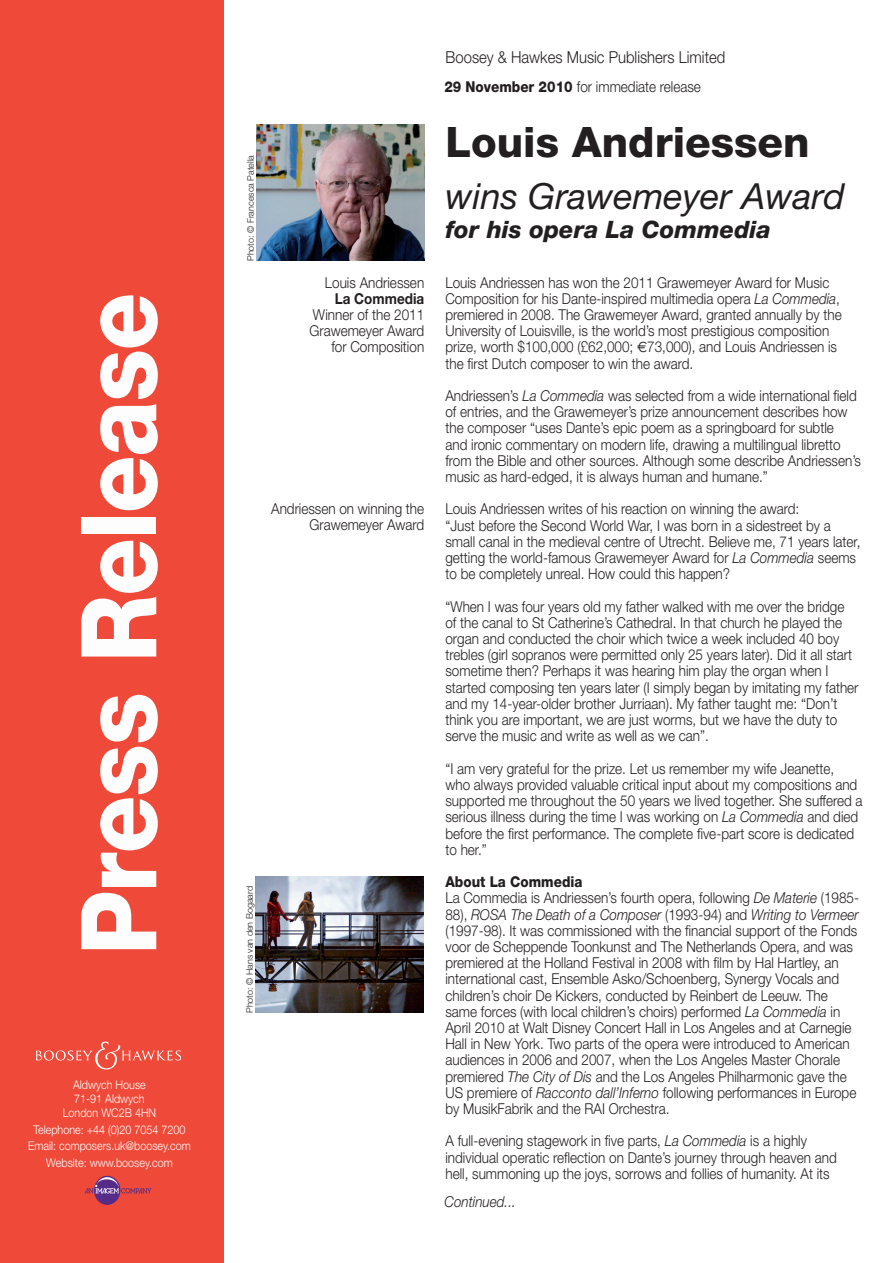
<style>
.page{position:relative;width:893px;height:1263px;background:#fff}
.page>*{position:absolute;margin:0;border:0;box-sizing:border-box;transform-origin:0 0}
.t1{font:800 105px "Helvetica Neue";letter-spacing:-.015em;color:#fdfdfd;scale:.9 1}
.t2{font:800 42px "Helvetica Neue";color:#231f20}
.t3{font:italic 36px "Helvetica Neue";color:#231f20}
.t4{font:italic 800 24px "Helvetica Neue";color:#231f20}
.t5{font:300 16.5px "Helvetica Neue";color:#231f20;scale:.9 1}
.t6{font:300 15px/16.2px "Helvetica Neue";color:#231f20;scale:.9 1}
.t7{font:italic 300 15px "Helvetica Neue";color:#231f20;scale:.9 1}
.t8{font:700 15px "Helvetica Neue";color:#231f20;scale:.9 1}
.t9{font:300 12px/14.4px "Helvetica Neue";color:#fff;text-align:center;scale:.9 1}
.t10{font:300 9px "Helvetica Neue";color:#231f20}
.s1{font-weight:800}
.s2{font-style:italic}
.s3{font-family:"Euro Sig";font-weight:400}
</style>
<div class="page">
<div style="left:0;top:0;width:224px;height:1263px;background:#ef4a39"></div>
<img style="left:36px;top:1042px;width:145px;height:27px">
<div style="left:94px;top:1176px;width:26px;height:29px;background:#562c88;border-radius:50%"></div>
<svg style="left:85px;top:1177px;width:66px;height:16px"></svg>
<img style="left:256px;top:125px;width:168px;height:136px">
<img style="left:255px;top:877px;width:168px;height:135px">
<h1 class="t1" style="left:56px;top:955px;width:737px;rotate:-90deg">Press Release</h1>
<p class="t9" style="left:63px;top:1077px;width:105px">Aldwych House<br>71-91 Aldwych<br>London WC2B 4HN</p>
<p class="t9" style="left:28px;top:1121px;width:182px;line-height:16.5px">Telephone: +44 (0)20 7054 7200<br>Email: composers.uk@boosey.com<br>Website: www.boosey.com</p>
<p class="t10" style="left:245px;top:261px;width:108px;rotate:-90deg">Photo: © Francesca Patella</p>
<p class="t6" style="left:325px;top:274px;width:112px">Louis Andriessen</p>
<p class="t8" style="left:335px;top:289px;width:101px">La Commedia</p>
<p class="t6" style="left:309px;top:306px;width:129px;text-align:right">Winner of the 2011<br>Grawemeyer Award for Composition</p>
<p class="t6" style="left:271px;top:500px;width:172px;text-align:right">Andriessen on winning the<br>Grawemeyer Award</p>
<p class="t10" style="left:244px;top:1013px;width:129px;rotate:-90deg">Photo: © Hans van den Bogaard</p>
<p class="t5" style="left:446px;top:47px;width:312px">Boosey &amp; Hawkes Music Publishers Limited</p>
<p class="t6" style="left:444px;top:78px;width:287px"><span class="s1">29 November 2010</span> for immediate release</p>
<h2 class="t2" style="left:445px;top:117px;width:366px">Louis Andriessen</h2>
<h3 class="t3" style="left:445px;top:174px;width:401px">wins Grawemeyer Award</h3>
<h3 class="t4" style="left:445px;top:215px;width:327px">for his opera La Commedia</h3>
<p class="t6" style="left:445px;top:274px;width:442px">Louis Andriessen has won the 2011 Grawemeyer Award for Music Composition for his Dante-inspired multimedia opera <span class="s2">La Commedia</span>, premiered in 2008. The Grawemeyer Award, granted annually by the University of Louisville, is the world’s most prestigious composition prize, worth $100,000 (£62,000; <span class="s3">€</span>73,000), and Louis Andriessen is the first Dutch composer to win the award.</p>
<p class="t6" style="left:445px;top:387px;width:463px">Andriessen’s <span class="s2">La Commedia</span> was selected from a wide international field of entries, and the Grawemeyer’s prize announcement describes how the composer “uses Dante’s epic poem as a springboard for subtle<br>and ironic commentary on modern life, drawing a multilingual libretto from the Bible and other sources. Although some describe Andriessen’s music as hard-edged, it is always human and humane.”</p>
<p class="t6" style="left:445px;top:501px;width:463px">Louis Andriessen writes of his reaction on winning the award:<br>“Just before the Second World War, I was born in a sidestreet by a small canal in the medieval centre of Utrecht. Believe me, 71 years later, getting the world-famous Grawemeyer Award for <span class="s2">La Commedia</span> seems to be completely unreal. How could this happen?</p>
<p class="t6" style="left:445px;top:598px;width:460px">“When I was four years old my father walked with me over the bridge of the canal to St Catherine’s Cathedral. In that church he played the organ and conducted the choir which twice a week included 40 boy trebles (girl sopranos were permitted only 25 years later). Did it all start sometime then? Perhaps it was hearing him play the organ when I started composing ten years later (I simply began by imitating my father and my 14-year-older brother Jurriaan). My father taught me: “Don’t think you are important, we are just worms, but we have the duty to serve the music and write as well as we can”.</p>
<p class="t6" style="left:445px;top:760px;width:465px">“I am very grateful for the prize. Let us remember my wife Jeanette, who always provided valuable critical input about my compositions and supported me throughout the 50 years we lived together. She suffered a serious illness during the time I was working on <span class="s2">La Commedia</span> and died before the first performance. The complete five-part score is dedicated to her.”</p>
<p class="t6" style="left:445px;top:873px;width:461px"><span class="s1">About La Commedia<br></span>La Commedia is Andriessen’s fourth opera, following <span class="s2">De Materie</span> (1985- 88), <span class="s2">ROSA The Death of a Composer</span> (1993-94) and <span class="s2">Writing to Vermeer </span>(1997-98). It was commissioned with the financial support of the Fonds voor de Scheppende Toonkunst and The Netherlands Opera, and was premiered at the Holland Festival in 2008 with film by Hal Hartley, an international cast, Ensemble Asko/Schoenberg, Synergy Vocals and children’s choir De Kickers, conducted by Reinbert de Leeuw. The same forces (with local children’s choirs) performed <span class="s2">La Commedia</span> in April 2010 at Walt Disney Concert Hall in Los Angeles and at Carnegie Hall in New York. Two parts of the opera were introduced to American audiences in 2006 and 2007, when the Los Angeles Master Chorale premiered <span class="s2">The City of Dis</span> and the Los Angeles Philharmonic gave the US premiere of <span class="s2">Racconto dall’Inferno</span> following performances in Europe by MusikFabrik and the RAI Orchestra.</p>
<p class="t6" style="left:445px;top:1132px;width:436px">A full-evening stagework in five parts, <span class="s2">La Commedia</span> is a highly individual operatic reflection on Dante’s journey through heaven and hell, summoning up the joys, sorrows and follies of humanity. At its</p>
<p class="t7" style="left:445px;top:1192px;width:81px">Continued...</p>
</div>
